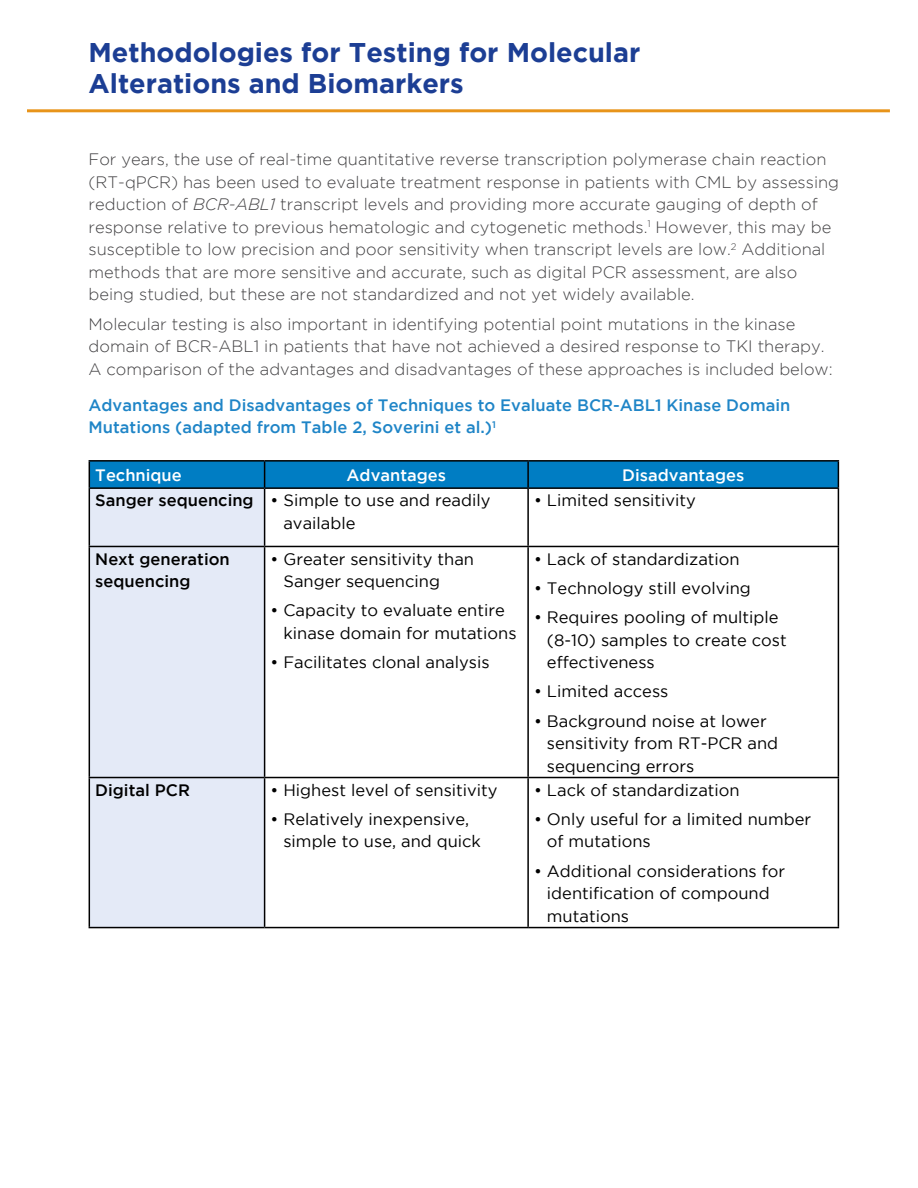
<style>
.page{position:relative;width:918px;height:1188px;background:#fff}
.page>*{position:absolute;margin:0;border:0;box-sizing:border-box;transform-origin:0 0}
.t1{font:700 27px/31.5px "Gotham";color:#1c3e94}
.t2{font:300 16.5px/22.5px "Gotham";color:#414042}
.t3{font:16.5px/22.5px "Gotham";color:#000}
.t4{font:500 16.5px/22.5px "Gotham";color:#1f85c7}
.t5{font:500 16.5px/22.5px "Gotham";color:#000}
.t6{font:500 16.5px "Gotham";color:#fff}
.s1{font-style:italic}
.s2{font-weight:500}
</style>
<div class="page">
<hr style="left:27px;top:109px;width:863px;height:3px;background:#e8941a">
<div style="left:90px;top:489px;width:174px;height:438px;background:#e4eaf7"></div>
<hr style="left:89px;top:460px;width:176px;height:2px;background:#000">
<hr style="left:265px;top:460px;width:263px;height:2px;background:#000">
<hr style="left:528px;top:460px;width:311px;height:2px;background:#000">
<div style="left:89px;top:461px;width:750px;height:26px;background:#007dc3"></div>
<hr style="left:89px;top:487px;width:176px;height:2px;background:#000">
<hr style="left:89px;top:489px;width:1px;height:57px;background:#000">
<hr style="left:265px;top:487px;width:263px;height:2px;background:#000">
<hr style="left:264px;top:489px;width:1px;height:57px;background:#000">
<hr style="left:528px;top:487px;width:311px;height:2px;background:#000">
<hr style="left:527px;top:489px;width:2px;height:57px;background:#000">
<hr style="left:838px;top:489px;width:1px;height:57px;background:#000">
<hr style="left:89px;top:546px;width:176px;height:1px;background:#000">
<hr style="left:89px;top:547px;width:1px;height:230px;background:#000">
<hr style="left:265px;top:546px;width:263px;height:1px;background:#000">
<hr style="left:264px;top:547px;width:1px;height:230px;background:#000">
<hr style="left:528px;top:546px;width:311px;height:1px;background:#000">
<hr style="left:527px;top:547px;width:2px;height:230px;background:#000">
<hr style="left:838px;top:547px;width:1px;height:230px;background:#000">
<hr style="left:89px;top:777px;width:176px;height:1px;background:#000">
<hr style="left:89px;top:778px;width:1px;height:149px;background:#000">
<hr style="left:265px;top:777px;width:263px;height:1px;background:#000">
<hr style="left:264px;top:778px;width:1px;height:149px;background:#000">
<hr style="left:528px;top:777px;width:311px;height:1px;background:#000">
<hr style="left:527px;top:778px;width:2px;height:149px;background:#000">
<hr style="left:838px;top:778px;width:1px;height:149px;background:#000">
<hr style="left:89px;top:927px;width:176px;height:1px;background:#000">
<hr style="left:265px;top:927px;width:263px;height:1px;background:#000">
<hr style="left:528px;top:927px;width:311px;height:1px;background:#000">
<h1 class="t1" style="left:89px;top:36px;width:553px">Methodologies for Testing for Molecular<br>Alterations and Biomarkers</h1>
<p class="t2" style="left:89px;top:148px;width:752px">For years, the use of real-time quantitative reverse transcription polymerase chain reaction (RT-qPCR) has been used to evaluate treatment response in patients with CML by assessing reduction of <span class="s1">BCR-ABL1</span> transcript levels and providing more accurate gauging of depth of response relative to previous hematologic and cytogenetic methods.<sup>1</sup> However, this may be susceptible to low precision and poor sensitivity when transcript levels are low.<sup>2</sup> Additional methods that are more sensitive and accurate, such as digital PCR assessment, are also being studied, but these are not standardized and not yet widely available.</p>
<p class="t2" style="left:89px;top:312px;width:746px">Molecular testing is also important in identifying potential point mutations in the kinase domain of BCR-ABL1 in patients that have not achieved a desired response to TKI therapy.<br>A comparison of the advantages and disadvantages of these approaches is included below:</p>
<p class="t4" style="left:89px;top:393px;width:703px">Advantages and Disadvantages of Techniques to Evaluate BCR-ABL1 Kinase Domain<br>Mutations (adapted from Table 2, Soverini et al.)<sup>1</sup></p>
<p class="t6" style="left:95px;top:465px;width:88px">Technique</p>
<p class="t6" style="left:347px;top:465px;width:101px">Advantages</p>
<p class="t6" style="left:622px;top:465px;width:124px">Disadvantages</p>
<p class="t3" style="left:283px;top:489px;width:208px;text-indent:-188px"><span class="s2">Sanger sequencing</span> • Simple to use and readily available</p>
<p class="t3" style="left:534px;top:489px;width:163px">• Limited sensitivity</p>
<p class="t5" style="left:95px;top:547px;width:136px">Next generation sequencing</p>
<p class="t3" style="left:283px;top:547px;width:192px;text-indent:-13px">• Greater sensitivity than<br>Sanger sequencing</p>
<p class="t3" style="left:283px;top:599px;width:235px;text-indent:-13px">• Capacity to evaluate entire kinase domain for mutations</p>
<p class="t3" style="left:271px;top:651px;width:221px">• Facilitates clonal analysis</p>
<p class="t3" style="left:534px;top:547px;width:207px">• Lack of standardization</p>
<p class="t3" style="left:534px;top:576px;width:218px">• Technology still evolving</p>
<p class="t3" style="left:547px;top:606px;width:241px;text-indent:-13px">• Requires pooling of multiple (8-10) samples to create cost effectiveness</p>
<p class="t3" style="left:534px;top:680px;width:136px">• Limited access</p>
<p class="t3" style="left:547px;top:709px;width:233px;text-indent:-13px">• Background noise at lower sensitivity from RT-PCR and sequencing errors</p>
<p class="t5" style="left:95px;top:778px;width:96px">Digital PCR</p>
<p class="t3" style="left:271px;top:778px;width:229px">• Highest level of sensitivity</p>
<p class="t3" style="left:283px;top:808px;width:199px;text-indent:-13px">• Relatively inexpensive, simple to use, and quick</p>
<p class="t3" style="left:534px;top:778px;width:207px">• Lack of standardization</p>
<p class="t3" style="left:547px;top:808px;width:266px;text-indent:-13px">• Only useful for a limited number of mutations</p>
<p class="t3" style="left:547px;top:859px;width:240px;text-indent:-13px">• Additional considerations for identification of compound mutations</p>
</div>
